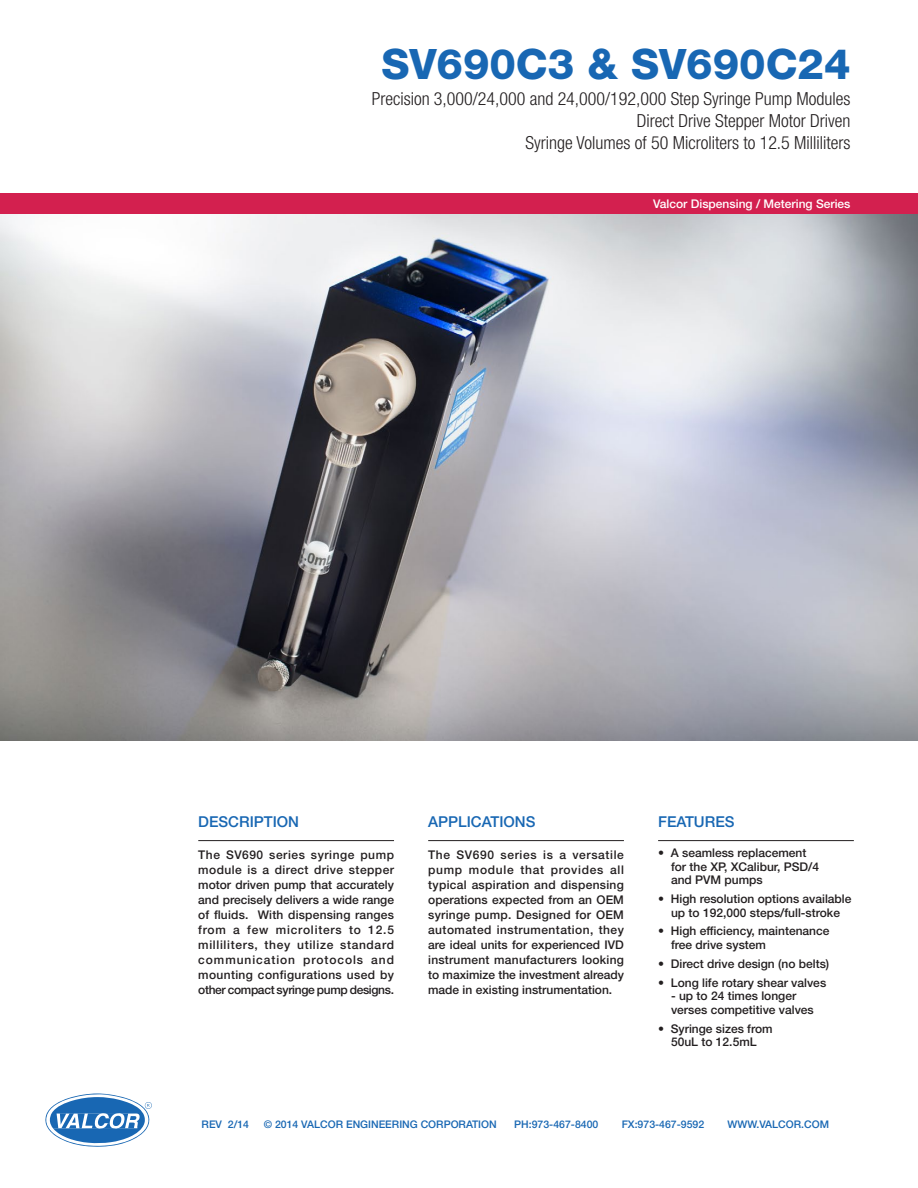
<style>
.page{position:relative;width:918px;height:1188px;background:#fff}
.page>*{position:absolute;margin:0;border:0;box-sizing:border-box;transform-origin:0 0}
.ModelNumber{font:800 42px "Helvetica Neue LT Std";color:#1867b3}
.ModelSubheading{font:300 condensed 18px/21.6px "Helvetica Neue LT Std";color:#231f20;text-align:right}
.heading{font:500 15px "Helvetica Neue LT Std";color:#1867b3}
.body{font:500 12px/15px "Helvetica Neue LT Std";color:#231f20}
.t1{font:500 12px "Helvetica Neue LT Std";color:#fff}
.t2{font:500 10.5px "Helvetica Neue LT Std";color:#1867b3}
</style>
<div class="page">
<hr style="left:658px;top:840px;width:196px;height:1px;background:#231f20">
<hr style="left:428px;top:840px;width:196px;height:1px;background:#231f20">
<hr style="left:198px;top:840px;width:196px;height:1px;background:#231f20">
<img style="left:0;top:214px;width:918px;height:526px">
<div style="left:0;top:194px;width:918px;height:20px;background:#d3204f"></div>
<svg style="left:45px;top:1093px;width:107px;height:54px"></svg>
<p class="ModelNumber" style="left:381px;top:40px;width:471px">SV690C3 &amp; SV690C24</p>
<p class="ModelSubheading" style="left:372px;top:88px;width:480px">Precision 3,000/24,000 and 24,000/192,000 Step Syringe Pump Modules<br>Direct Drive Stepper Motor Driven<br>Syringe Volumes of 50 Microliters to 12.5 Milliliters</p>
<p class="t1" style="left:653px;top:197px;width:199px">Valcor Dispensing / Metering Series</p>
<p class="heading" style="left:198px;top:813px;width:102px">DESCRIPTION</p>
<p class="body" style="left:198px;top:847px;width:197px;text-align:justify">The SV690 series syringe pump module is a direct drive stepper motor driven pump that accurately and precisely delivers a wide range of fluids. With dispensing ranges from a few microliters to 12.5 milliliters, they utilize standard communication protocols and mounting configurations used by other compact syringe pump designs.</p>
<p class="heading" style="left:428px;top:813px;width:109px">APPLICATIONS</p>
<p class="body" style="left:428px;top:847px;width:197px;text-align:justify">The SV690 series is a versatile pump module that provides all typical aspiration and dispensing operations expected from an OEM syringe pump. Designed for OEM automated instrumentation, they are ideal units for experienced IVD instrument manufacturers looking to maximize the investment already made in existing instrumentation.</p>
<p class="heading" style="left:658px;top:813px;width:78px">FEATURES</p>
<p class="body" style="left:671px;top:846px;width:150px;line-height:13.5px;text-indent:-13px">• A seamless replacement for the XP, XCalibur, PSD/4 and PVM pumps</p>
<p class="body" style="left:658px;top:892px;width:195px;line-height:13.5px;text-align:center">• High resolution options available up to 192,000 steps/full-stroke</p>
<p class="body" style="left:671px;top:924px;width:160px;line-height:13.5px;text-indent:-13px">• High efficiency, maintenance free drive system</p>
<p class="body" style="left:658px;top:956px;width:173px">• Direct drive design (no belts)</p>
<p class="body" style="left:658px;top:975px;width:170px">• Long life rotary shear valves</p>
<p class="body" style="left:671px;top:989px;width:144px;line-height:13.5px">- up to 24 times longer verses competitive valves</p>
<p class="body" style="left:658px;top:1022px;width:116px;line-height:13.5px;text-align:center">• Syringe sizes from<br>50uL to 12.5mL</p>
<p class="t2" style="left:202px;top:1118px;width:49px">REV 2/14</p>
<p class="t2" style="left:264px;top:1118px;width:235px">© 2014 VALCOR ENGINEERING CORPORATION</p>
<p class="t2" style="left:514px;top:1118px;width:86px">PH:973-467-8400</p>
<p class="t2" style="left:622px;top:1118px;width:84px">FX:973-467-9592</p>
<p class="t2" style="left:728px;top:1118px;width:103px">WWW.VALCOR.COM</p>
</div>
